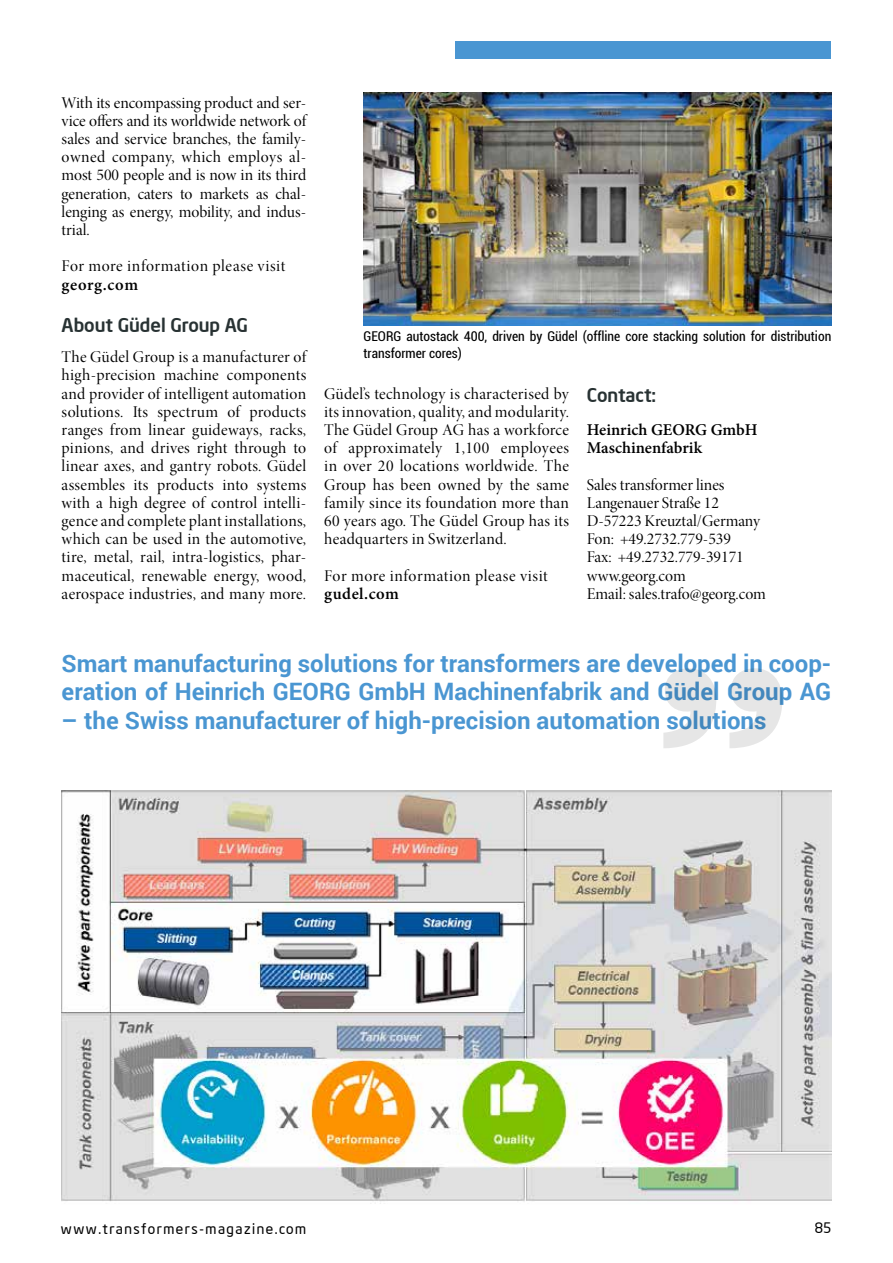
<style>
.page{position:relative;width:893px;height:1263px;background:#fff}
.page>*{position:absolute;margin:0;border:0;box-sizing:border-box;transform-origin:0 0}
.t1{font:700 24px/28.8px "Roboto";color:#4a96d2}
.t2{font:500 18.75px "Neo Sans Intel";color:#283233}
.t3{font:16.5px/18.1px "Minion Pro Disp";color:#000;text-align:justify}
.t4{font:16.5px "Minion Pro Disp";letter-spacing:.035em;color:#000}
.t5{font:600 16.5px/18.1px "Minion Pro";color:#000}
.t6{font:600 16.5px "Minion Pro";letter-spacing:.03em;color:#000}
.t7{font:600 16.5px "Minion Pro";letter-spacing:.035em;color:#000}
.t8{font:14.25px "Neo Sans Intel";letter-spacing:.11em;color:#000}
.t9{font:condensed 13.5px/16.5px "Roboto";color:#000}
</style>
<div class="page">
<img style="left:364px;top:93px;width:467px;height:233px">
<img style="left:62px;top:790px;width:769px;height:414px">
<svg style="left:663px;top:668px;width:119px;height:80px"></svg>
<div style="left:455px;top:41px;width:376px;height:17px;background:#4a96d2"></div>
<p class="t3" style="left:62px;top:93px;width:246px;text-align:left">With its encompassing product and ser&shy;vice offers and its worldwide network of sales and service branches, the family-- owned company, which employs al&shy;most 500 people and is now in its third generation, caters to markets as chal&shy;lenging as energy, mobility, and indus&shy;trial.</p>
<p class="t4" style="left:62px;top:256px;width:225px">For more information please visit</p>
<p class="t7" style="left:62px;top:273px;width:78px">georg.com</p>
<p class="t2" style="left:62px;top:313px;width:188px">About Güdel Group AG</p>
<p class="t3" style="left:62px;top:348px;width:246px">The Güdel Group is a manufacturer of high-precision machine components and provider of intelligent automation solutions. Its spectrum of products ranges from linear guideways, racks, pinions, and drives right through to linear axes, and gantry robots. Güdel assembles its products into systems with a high degree of control intelli&shy;gence and complete plant installations, which can be used in the automotive, tire, metal, rail, intra-logistics, phar&shy;maceutical, renewable energy, wood, aerospace industries, and many more.</p>
<p class="t9" style="left:364px;top:328px;width:469px">GEORG autostack 400, driven by Güdel (offline core stacking solution for distribution transformer cores)</p>
<p class="t3" style="left:324px;top:385px;width:246px">Güdel’s technology is characterised by its innovation, quality, and modularity.<br>The Güdel Group AG has a workforce of approximately 1,100 employees in over 20 locations worldwide. The Group has been owned by the same family since its foundation more than 60 years ago. The Güdel Group has its headquarters in Switzerland.</p>
<p class="t4" style="left:324px;top:565px;width:225px">For more information please visit</p>
<p class="t6" style="left:324px;top:582px;width:76px">gudel.com</p>
<p class="t2" style="left:587px;top:383px;width:71px">Contact:</p>
<p class="t5" style="left:587px;top:421px;width:172px">Heinrich GEORG GmbH<br>Maschinenfabrik</p>
<p class="t3" style="left:587px;top:476px;width:181px;text-align:left">Sales transformer lines<br>Langenauer Straße 12<br>D-57223 Kreuztal/Germany<br>Fon: +49.2732.779-539<br>Fax: +49.2732.779-39171 www.georg.com<br>Email: sales.trafo@georg.com</p>
<h1 class="t1" style="left:62px;top:648px;width:771px">Smart manufacturing solutions for transformers are developed in coop&shy;eration of Heinrich GEORG GmbH Machinenfabrik and Güdel Group AG</h1>
<h1 class="t1" style="left:62px;top:705px;width:706px">– the Swiss manufacturer of high-precision automation solutions</h1>
<p class="t8" style="left:61px;top:1220px;width:247px">www.transformers-magazine.com</p>
<p class="t8" style="left:815px;top:1219px;width:18px">85</p>
</div>
